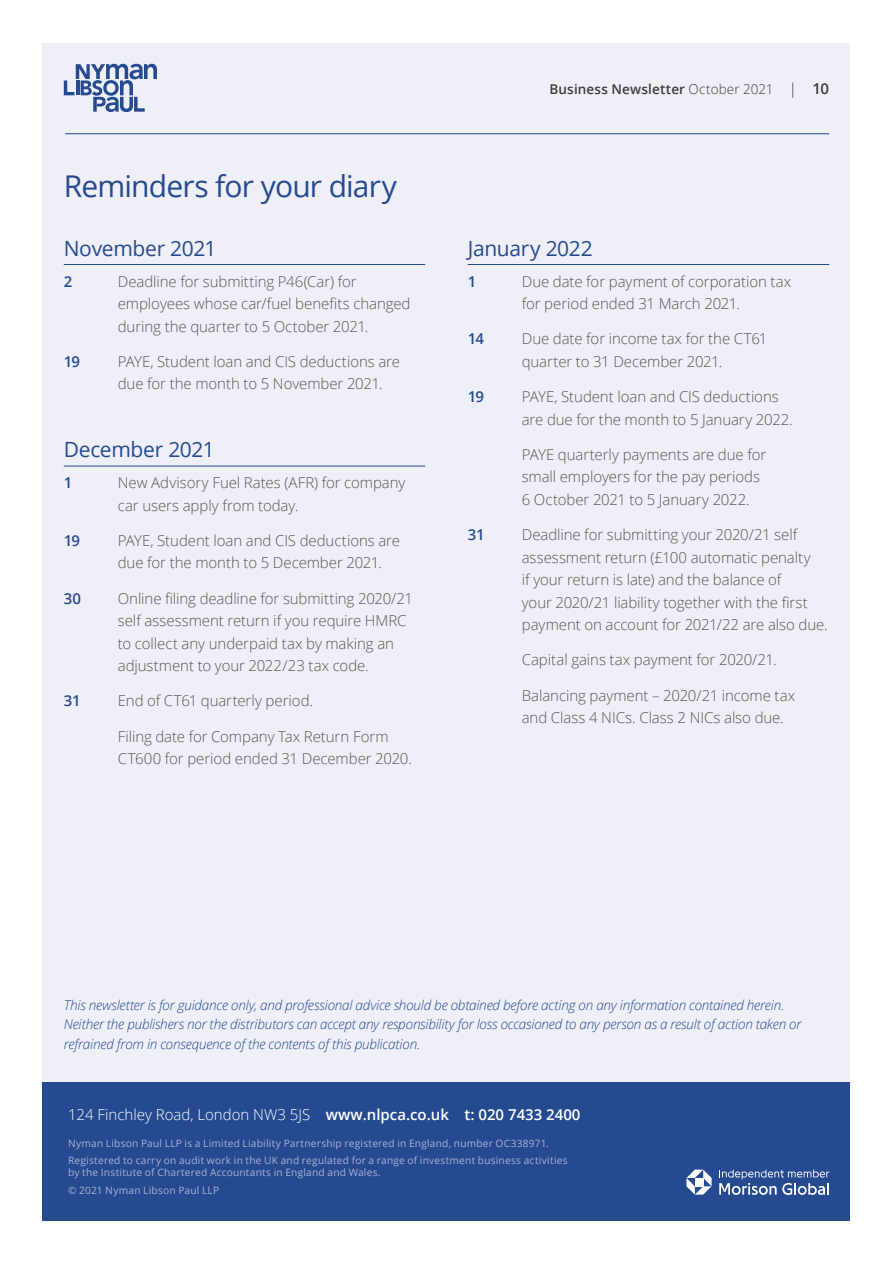
<style>
.page{position:relative;width:893px;height:1263px;background:#fff}
.page>*{position:absolute;margin:0;border:0;box-sizing:border-box;transform-origin:0 0}
.Head2{font:30px "Open Sans";letter-spacing:-.03em;color:#254a90}
.Head3_plus_rule{font:21px "Open Sans";letter-spacing:-.015em;color:#254a90}
.Body{font:300 15px/22.5px "Open Sans";letter-spacing:-.005em;color:#575756}
.t1{font:300 15px "Open Sans";color:#fff}
.Body-2{font:600 15px "Open Sans";letter-spacing:-.045em;color:#254a90}
.Body-3{font:italic 300 13.5px/19.5px "Open Sans";letter-spacing:-.015em;color:#254a90}
.t2{font:600 13.5px "Open Sans";letter-spacing:.015em;color:#3c3c3b}
.t3{font:10.2px/12.1px "Open Sans";letter-spacing:.02em;color:#abaed3}
.s1{font-weight:300}
.s2{font-weight:300;font-size:15px}
.s3{font-size:15px}
.s4{font-weight:600}
</style>
<div class="page">
<div style="left:43px;top:43px;width:807px;height:1177px;background:#eeeff7"></div>
<svg style="left:64px;top:64px;width:93px;height:48px"></svg>
<hr style="left:65px;top:133px;width:764px;height:1px;background:#254a90">
<hr style="left:64px;top:264px;width:361px;height:1px;background:#254a90">
<hr style="left:64px;top:466px;width:361px;height:1px;background:#254a90">
<hr style="left:468px;top:264px;width:361px;height:1px;background:#254a90">
<div style="left:43px;top:1082px;width:807px;height:138px;background:#254a90"></div>
<svg style="left:686px;top:1169px;width:26px;height:26px"></svg>
<svg style="left:719px;top:1169px;width:110px;height:26px"></svg>
<p class="Head2" style="left:64px;top:166px;width:335px">Reminders for your diary</p>
<p class="Head3_plus_rule" style="left:64px;top:234px;width:154px">November 2021</p>
<p class="Body-2" style="left:64px;top:271px;width:10px">2</p>
<p class="Body" style="left:118px;top:270px;width:294px">Deadline for submitting P46(Car) for employees whose car/fuel benefits changed during the quarter to 5 October 2021.</p>
<p class="Body-2" style="left:64px;top:351px;width:18px">19</p>
<p class="Body" style="left:118px;top:350px;width:284px">PAYE, Student loan and CIS deductions are due for the month to 5 November 2021.</p>
<p class="Head3_plus_rule" style="left:64px;top:435px;width:152px">December 2021</p>
<p class="Body-2" style="left:64px;top:472px;width:10px">1</p>
<p class="Body" style="left:118px;top:471px;width:289px">New Advisory Fuel Rates (AFR) for company car users apply from today.</p>
<p class="Body-2" style="left:64px;top:530px;width:18px">19</p>
<p class="Body" style="left:118px;top:529px;width:284px">PAYE, Student loan and CIS deductions are due for the month to 5 December 2021.</p>
<p class="Body-2" style="left:64px;top:588px;width:19px">30</p>
<p class="Body" style="left:118px;top:587px;width:297px">Online filing deadline for submitting 2020/21 self assessment return if you require HMRC to collect any underpaid tax by making an adjustment to your 2022/23 tax code.</p>
<p class="Body-2" style="left:64px;top:691px;width:18px">31</p>
<p class="Body" style="left:118px;top:689px;width:197px">End of CT61 quarterly period.</p>
<p class="Body" style="left:118px;top:725px;width:296px">Filing date for Company Tax Return Form<br>CT600 for period ended 31 December 2020.</p>
<p class="t2" style="left:549px;top:79px;width:281px">Business Newsletter <span class="s1">October 2021</span> <span class="s2">|</span> <span class="s3">10</span></p>
<p class="Head3_plus_rule" style="left:468px;top:234px;width:127px">January 2022</p>
<p class="Body-2" style="left:468px;top:271px;width:10px">1</p>
<p class="Body" style="left:522px;top:270px;width:271px">Due date for payment of corporation tax for period ended 31 March 2021.</p>
<p class="Body-2" style="left:468px;top:329px;width:18px">14</p>
<p class="Body" style="left:522px;top:327px;width:247px">Due date for income tax for the CT61 quarter to 31 December 2021.</p>
<p class="Body-2" style="left:468px;top:386px;width:18px">19</p>
<p class="Body" style="left:522px;top:385px;width:273px">PAYE, Student loan and CIS deductions are due for the month to 5 January 2022.</p>
<p class="Body" style="left:522px;top:443px;width:246px">PAYE quarterly payments are due for small employers for the pay periods<br>6 October 2021 to 5 January 2022.</p>
<p class="Body-2" style="left:468px;top:524px;width:18px">31</p>
<p class="Body" style="left:522px;top:523px;width:307px">Deadline for submitting your 2020/21 self assessment return (£100 automatic penalty<br>if your return is late) and the balance of<br>your 2020/21 liability together with the first payment on account for 2021/22 are also due.</p>
<p class="Body" style="left:522px;top:648px;width:256px">Capital gains tax payment for 2020/21.</p>
<p class="Body" style="left:522px;top:684px;width:275px">Balancing payment – 2020/21 income tax and Class 4 NICs. Class 2 NICs also due.</p>
<p class="Body-3" style="left:64px;top:994px;width:739px">This newsletter is for guidance only, and professional advice should be obtained before acting on any information contained herein.<br>Neither the publishers nor the distributors can accept any responsibility for loss occasioned to any person as a result of action taken or refrained from in consequence of the contents of this publication.</p>
<p class="t1" style="left:68px;top:1104px;width:514px">124 Finchley Road, London NW3 5JS <span class="s4">www.nlpca.co.uk t: 020 7433 2400</span></p>
<p class="t3" style="left:68px;top:1137px;width:482px">Nyman Libson Paul LLP is a Limited Liability Partnership registered in England, number OC338971.</p>
<p class="t3" style="left:68px;top:1154px;width:501px">Registered to carry on audit work in the UK and regulated for a range of investment business activities by the Institute of Chartered Accountants in England and Wales.</p>
<p class="t3" style="left:68px;top:1184px;width:153px">© 2021 Nyman Libson Paul LLP</p>
</div>
